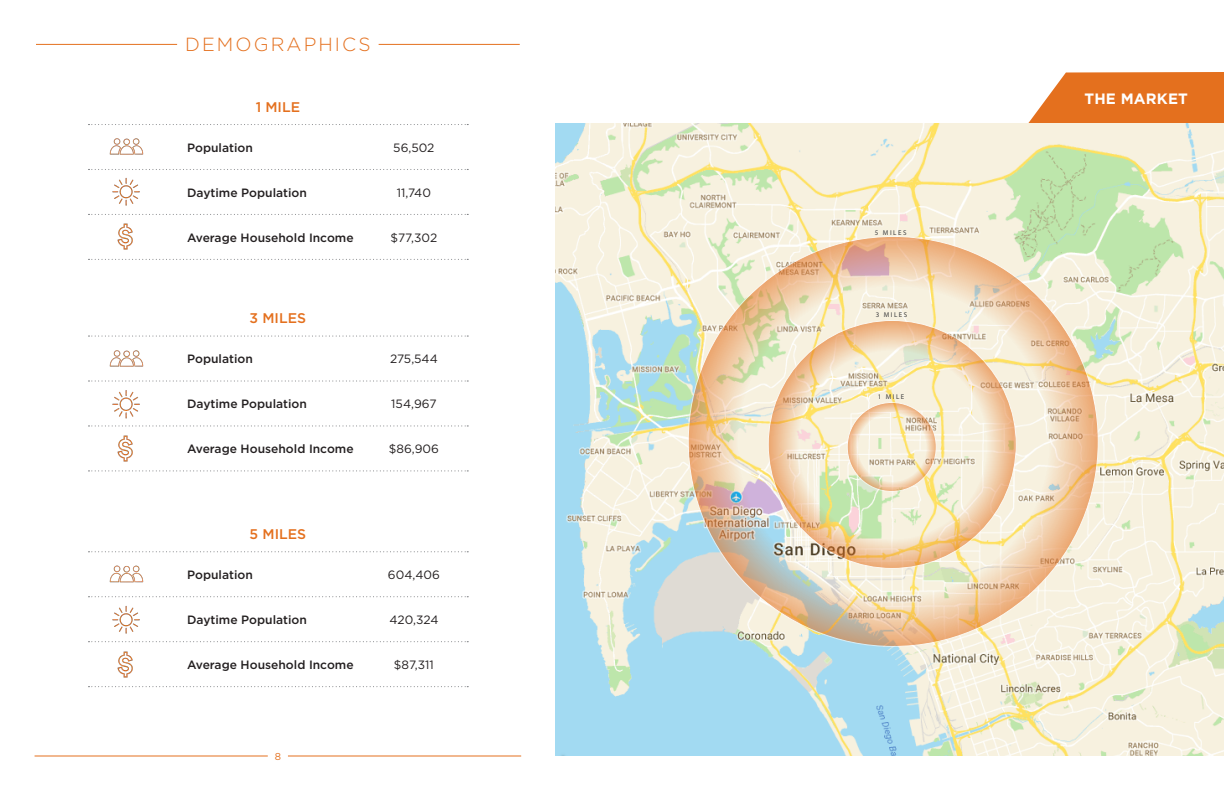
<style>
.page{position:relative;width:1224px;height:792px;background:#fff}
.page>*{position:absolute;margin:0;border:0;box-sizing:border-box;transform-origin:0 0}
.t1{font:300 19px "Gotham";letter-spacing:.11em;color:#e4701e}
.Heading_1{font:700 15px "Gotham";letter-spacing:.01em;color:#fff}
.Property_Specs_New{font:500 14px "Gotham";color:#e4701e}
.Images_Description{font:500 12px "Gotham";color:#231f20}
.Images_Description-2{font:12px "Gotham";color:#231f20}
.t2{font:10px "Gotham";color:#e4701e}
.t3{font:7px "Myriad Pro";letter-spacing:.22em;color:#3e3e3f}
</style>
<div class="page">
<hr style="left:35px;top:756px;width:233px;height:1px;background:#e4701e">
<hr style="left:36px;top:44px;width:141px;height:1px;background:#e4701e">
<hr style="left:379px;top:44px;width:141px;height:1px;background:#e4701e">
<hr style="left:288px;top:756px;width:233px;height:1px;background:#e4701e">
<svg style="left:1027px;top:72px;width:197px;height:52px;background:#e78139"></svg>
<svg style="left:88px;top:169px;width:380px;height:1px"></svg>
<svg style="left:88px;top:214px;width:380px;height:1px"></svg>
<svg style="left:88px;top:259px;width:380px;height:1px"></svg>
<img style="left:117px;top:223px;width:16px;height:27px">
<img style="left:112px;top:178px;width:28px;height:28px">
<img style="left:109px;top:138px;width:35px;height:17px">
<svg style="left:88px;top:124px;width:380px;height:1px"></svg>
<svg style="left:88px;top:380px;width:380px;height:2px"></svg>
<svg style="left:88px;top:425px;width:380px;height:2px"></svg>
<svg style="left:88px;top:470px;width:380px;height:1px"></svg>
<img style="left:117px;top:435px;width:16px;height:27px">
<img style="left:109px;top:350px;width:35px;height:17px">
<svg style="left:88px;top:336px;width:380px;height:1px"></svg>
<svg style="left:88px;top:596px;width:380px;height:1px"></svg>
<svg style="left:88px;top:641px;width:380px;height:1px"></svg>
<svg style="left:88px;top:686px;width:380px;height:1px"></svg>
<img style="left:117px;top:651px;width:16px;height:27px">
<img style="left:109px;top:565px;width:35px;height:18px">
<svg style="left:88px;top:551px;width:380px;height:1px"></svg>
<img style="left:112px;top:390px;width:28px;height:29px">
<img style="left:112px;top:606px;width:28px;height:28px">
<img style="left:556px;top:124px;width:668px;height:632px">
<svg style="left:688px;top:236px;width:410px;height:410px;background:#e9d1b3"></svg>
<svg style="left:768px;top:320px;width:248px;height:248px;background:#eedbb8"></svg>
<svg style="left:847px;top:402px;width:89px;height:89px;background:#f1dfc4"></svg>
<p class="t1" style="left:185px;top:32px;width:187px">DEMOGRAPHICS</p>
<p class="Property_Specs_New" style="left:256px;top:98px;width:46px">1 MILE</p>
<p class="Images_Description" style="left:187px;top:140px;width:67px">Population</p>
<p class="Images_Description" style="left:187px;top:185px;width:121px">Daytime Population</p>
<p class="Images_Description" style="left:187px;top:230px;width:168px">Average Household Income</p>
<p class="Images_Description-2" style="left:393px;top:140px;width:43px">56,502</p>
<p class="Images_Description-2" style="left:397px;top:185px;width:36px">11,740</p>
<p class="Images_Description-2" style="left:391px;top:230px;width:48px">$77,302</p>
<p class="Property_Specs_New" style="left:250px;top:309px;width:58px">3 MILES</p>
<p class="Images_Description" style="left:187px;top:351px;width:67px">Population</p>
<p class="Images_Description" style="left:187px;top:396px;width:121px">Daytime Population</p>
<p class="Images_Description" style="left:187px;top:441px;width:168px">Average Household Income</p>
<p class="Images_Description-2" style="left:390px;top:351px;width:49px">275,544</p>
<p class="Images_Description-2" style="left:391px;top:396px;width:47px">154,967</p>
<p class="Images_Description-2" style="left:389px;top:441px;width:52px">$86,906</p>
<p class="Property_Specs_New" style="left:250px;top:525px;width:58px">5 MILES</p>
<p class="Images_Description" style="left:187px;top:567px;width:67px">Population</p>
<p class="Images_Description" style="left:187px;top:612px;width:121px">Daytime Population</p>
<p class="Images_Description" style="left:187px;top:657px;width:168px">Average Household Income</p>
<p class="Images_Description-2" style="left:388px;top:567px;width:53px">604,406</p>
<p class="Images_Description-2" style="left:389px;top:612px;width:50px">420,324</p>
<p class="Images_Description-2" style="left:394px;top:657px;width:42px">$87,311</p>
<p class="t2" style="left:275px;top:750px;width:8px">8</p>
<p class="t3" style="left:875px;top:228px;width:33px">5 MILES</p>
<p class="t3" style="left:876px;top:310px;width:33px">3 MILES</p>
<p class="t3" style="left:878px;top:393px;width:28px">1 MILE</p>
<p class="Heading_1" style="left:1085px;top:89px;width:105px">THE MARKET</p>
</div>
